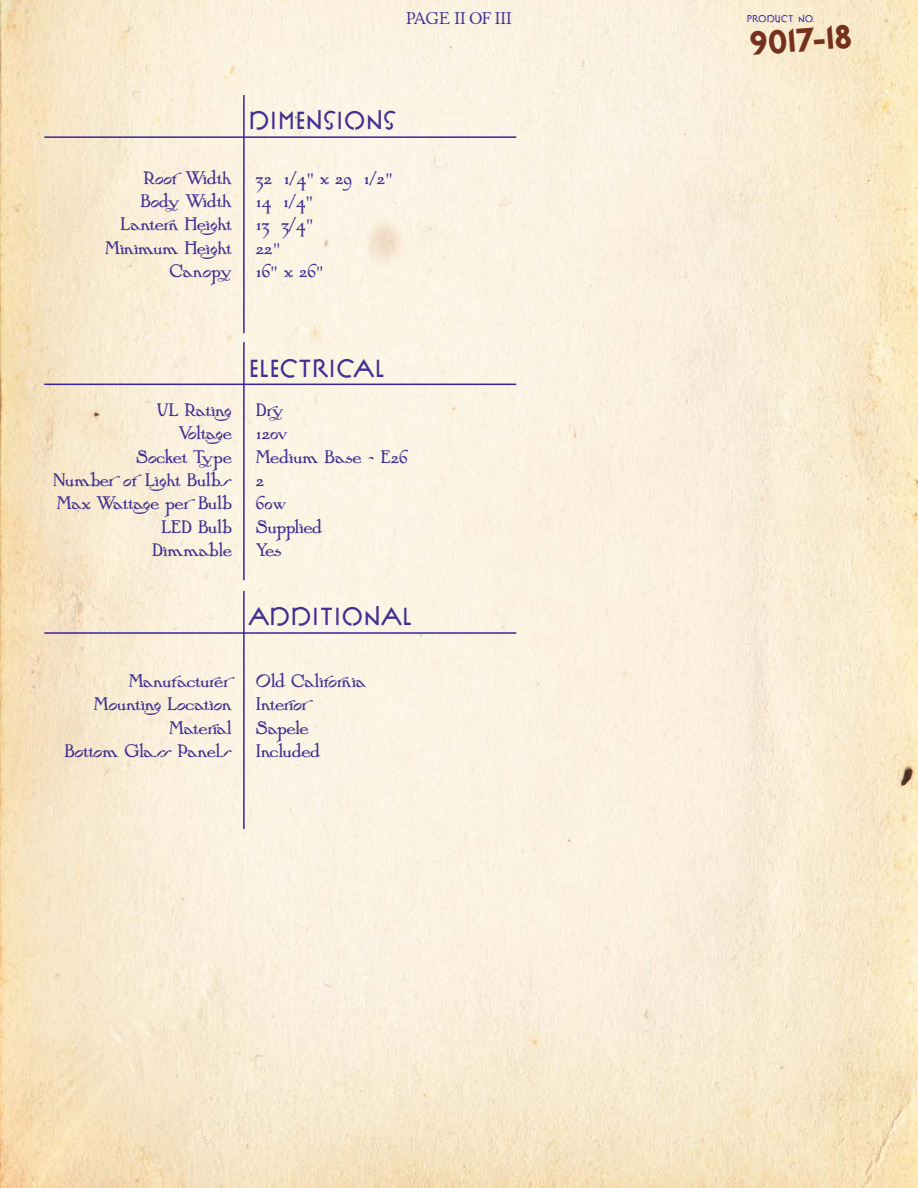
<style>
.page{position:relative;width:918px;height:1188px;background:#fff}
.page>*{position:absolute;margin:0;border:0;box-sizing:border-box;transform-origin:0 0}
.t1{font:800 33px "P22 Underground";color:#75311c}
.t2{font:700 27px "P22 FLW Exhibition";color:#403092}
.t3{font:19.5px/23.4px "P22 Artsand Crafts Hunter";color:#403092}
.t4{font:18px "P22 Stickley Pro Headline";color:#403092}
.t5{font:700 10.5px "P22 FLW Exhibition";color:#37249c}
</style>
<div class="page">
<img style="left:0;top:0;width:918px;height:1188px">
<hr style="left:44px;top:136px;width:472px;height:2px;background:#37249c">
<hr style="left:243px;top:95px;width:2px;height:238px;background:#37249c">
<hr style="left:44px;top:384px;width:472px;height:1px;background:#37249c">
<hr style="left:243px;top:342px;width:2px;height:238px;background:#37249c">
<hr style="left:44px;top:632px;width:472px;height:2px;background:#37249c">
<hr style="left:243px;top:591px;width:2px;height:238px;background:#37249c">
<p class="t4" style="left:406px;top:8px;width:107px">PAGE II OF III</p>
<p class="t3" style="left:105px;top:168px;width:128px;text-align:right">Roof Width<br>Body Width<br>Lantern Height<br>Minimum Height<br>Canopy</p>
<h2 class="t2" style="left:248px;top:105px;width:149px">DIMENSIONS</h2>
<p class="t3" style="left:256px;top:168px;width:139px">32 1/4" x 29 1/2"<br>14 1/4"<br>13 3/4"<br>22"<br>16" x 26"</p>
<p class="t3" style="left:53px;top:400px;width:180px;text-align:right">UL Rating<br>Voltage<br>Socket Type<br>Number of Light Bulbs<br>Max Wattage per Bulb<br>LED Bulb<br>Dimmable</p>
<h2 class="t2" style="left:248px;top:352px;width:138px">ELECTRICAL</h2>
<p class="t3" style="left:256px;top:400px;width:153px">Dry<br>120v<br>Medium Base - E26<br>2<br>60w<br>Supplied<br>Yes</p>
<h2 class="t2" style="left:248px;top:601px;width:165px">ADDITIONAL</h2>
<p class="t3" style="left:65px;top:671px;width:169px;text-align:right">Manufacturer<br>Mounting Location<br>Material<br>Bottom Glass Panels</p>
<p class="t3" style="left:256px;top:671px;width:112px">Old California<br>Interior<br>Sapele<br>Included</p>
<p class="t5" style="left:747px;top:12px;width:69px">PRODUCT NO.</p>
<h1 class="t1" style="left:749px;top:24px;width:104px;rotate:-4deg">9017-18</h1>
</div>
